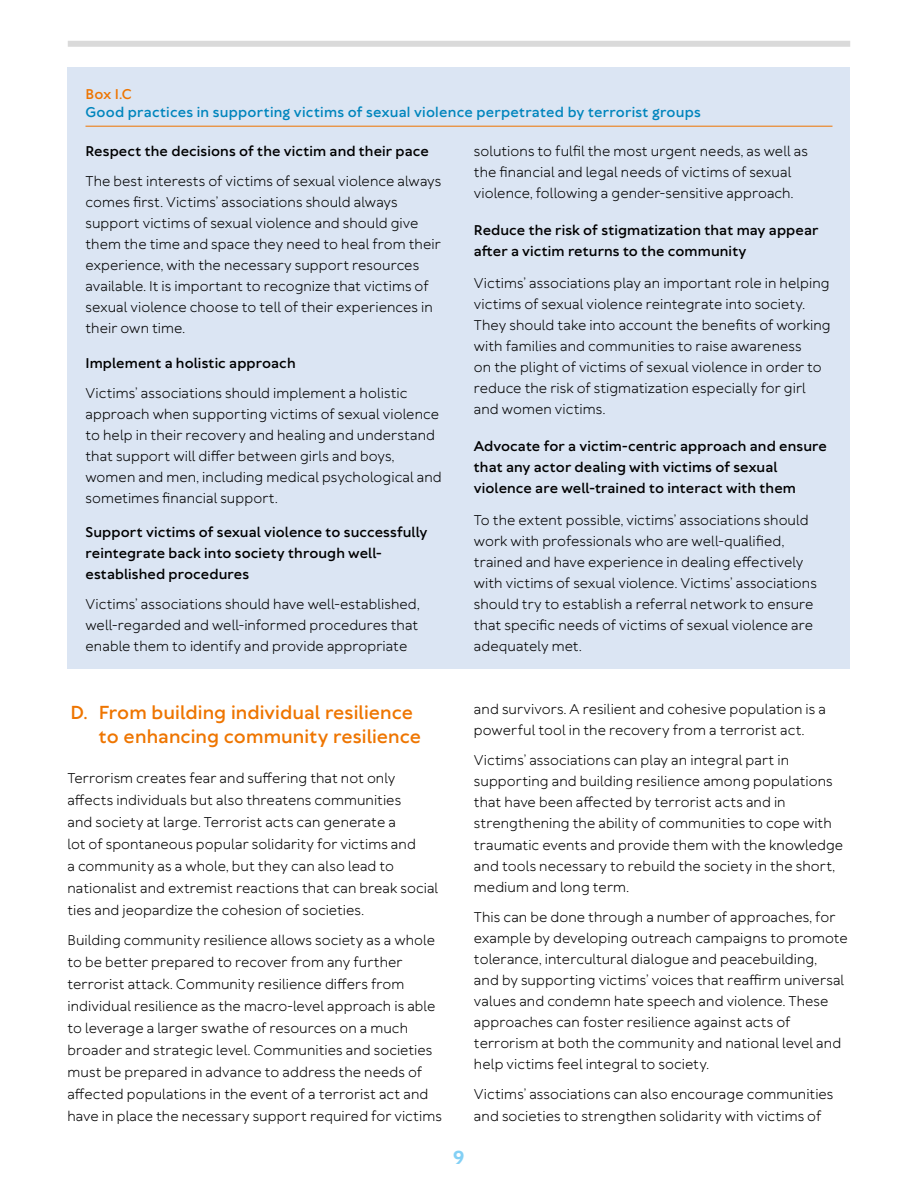
<style>
.page{position:relative;width:918px;height:1188px;background:#fff}
.page>*{position:absolute;margin:0;border:0;box-sizing:border-box;transform-origin:0 0}
.t1{font:600 18px/24.9px "TT Wellingtons";letter-spacing:.005em;color:#ee7501}
.t2{font:700 18px "TT Wellingtons";color:#83d0f5}
.t3{font:13.5px/21px "TT Wellingtons";letter-spacing:.005em;color:#000}
.t4{font:600 13.5px/21px "TT Wellingtons";letter-spacing:.01em;color:#000}
.t5{font:600 13.5px "TT Wellingtons";letter-spacing:.02em;color:#0085bd}
.t6{font:600 13.5px "TT Wellingtons";color:#ee7501}
</style>
<div class="page">
<div style="left:68px;top:41px;width:782px;height:6px;background:#dadada"></div>
<div style="left:68px;top:68px;width:782px;height:601px;background:#dbe5f3"></div>
<hr style="left:86px;top:126px;width:746px;height:1px;background:#ee7501">
<p class="t6" style="left:86px;top:85px;width:48px">Box I.C</p>
<p class="t5" style="left:86px;top:103px;width:617px">Good practices in supporting victims of sexual violence perpetrated by terrorist groups</p>
<p class="t4" style="left:86px;top:141px;width:345px">Respect the decisions of the victim and their pace</p>
<p class="t3" style="left:86px;top:170px;width:357px">The best interests of victims of sexual violence always comes first. Victims’ associations should always support victims of sexual violence and should give them the time and space they need to heal from their experience, with the necessary support resources available. It is important to recognize that victims of sexual violence choose to tell of their experiences in their own time.</p>
<p class="t4" style="left:86px;top:352px;width:212px">Implement a holistic approach</p>
<p class="t3" style="left:86px;top:382px;width:358px">Victims’ associations should implement a holistic approach when supporting victims of sexual violence to help in their recovery and healing and understand that support will differ between girls and boys, women and men, including medical psychological and sometimes financial support.</p>
<p class="t4" style="left:86px;top:522px;width:344px">Support victims of sexual violence to successfully reintegrate back into society through well&shy;established procedures</p>
<p class="t3" style="left:86px;top:594px;width:336px;text-align:justify">Victims’ associations should have well-established, well-regarded and well-informed procedures that enable them to identify and provide appropriate</p>
<p class="t3" style="left:474px;top:141px;width:336px">solutions to fulfil the most urgent needs, as well as the financial and legal needs of victims of sexual violence, following a gender-sensitive approach.</p>
<p class="t4" style="left:474px;top:219px;width:346px">Reduce the risk of stigmatization that may appear after a victim returns to the community</p>
<p class="t3" style="left:474px;top:273px;width:358px">Victims’ associations play an important role in helping victims of sexual violence reintegrate into society.<br>They should take into account the benefits of working with families and communities to raise awareness<br>on the plight of victims of sexual violence in order to reduce the risk of stigmatization especially for girl and women victims.</p>
<p class="t4" style="left:474px;top:436px;width:355px">Advocate for a victim-centric approach and ensure that any actor dealing with victims of sexual violence are well-trained to interact with them</p>
<p class="t3" style="left:474px;top:510px;width:344px">To the extent possible, victims’ associations should work with professionals who are well-qualified, trained and have experience in dealing effectively with victims of sexual violence. Victims’ associations should try to establish a referral network to ensure that specific needs of victims of sexual violence are adequately met.</p>
<h1 class="t1" style="left:99px;top:699px;width:324px;text-indent:-28px">D. From building individual resilience to enhancing community resilience</h1>
<p class="t3" style="left:68px;top:767px;width:372px;line-height:21.9px">Terrorism creates fear and suffering that not only affects individuals but also threatens communities<br>and society at large. Terrorist acts can generate a<br>lot of spontaneous popular solidarity for victims and<br>a community as a whole, but they can also lead to nationalist and extremist reactions that can break social ties and jeopardize the cohesion of societies.</p>
<p class="t3" style="left:68px;top:930px;width:376px;line-height:21.9px">Building community resilience allows society as a whole to be better prepared to recover from any further terrorist attack. Community resilience differs from individual resilience as the macro-level approach is able to leverage a larger swathe of resources on a much broader and strategic level. Communities and societies must be prepared in advance to address the needs of affected populations in the event of a terrorist act and have in place the necessary support required for victims</p>
<p class="t3" style="left:474px;top:698px;width:353px">and survivors. A resilient and cohesive population is a powerful tool in the recovery from a terrorist act.</p>
<p class="t3" style="left:474px;top:750px;width:371px">Victims’ associations can play an integral part in supporting and building resilience among populations that have been affected by terrorist acts and in strengthening the ability of communities to cope with traumatic events and provide them with the knowledge and tools necessary to rebuild the society in the short, medium and long term.</p>
<p class="t3" style="left:474px;top:906px;width:375px">This can be done through a number of approaches, for example by developing outreach campaigns to promote tolerance, intercultural dialogue and peacebuilding,<br>and by supporting victims’ voices that reaffirm universal values and condemn hate speech and violence. These approaches can foster resilience against acts of terrorism at both the community and national level and help victims feel integral to society.</p>
<p class="t3" style="left:474px;top:1084px;width:361px">Victims’ associations can also encourage communities and societies to strengthen solidarity with victims of</p>
<h1 class="t2" style="left:453px;top:1146px;width:13px">9</h1>
</div>
